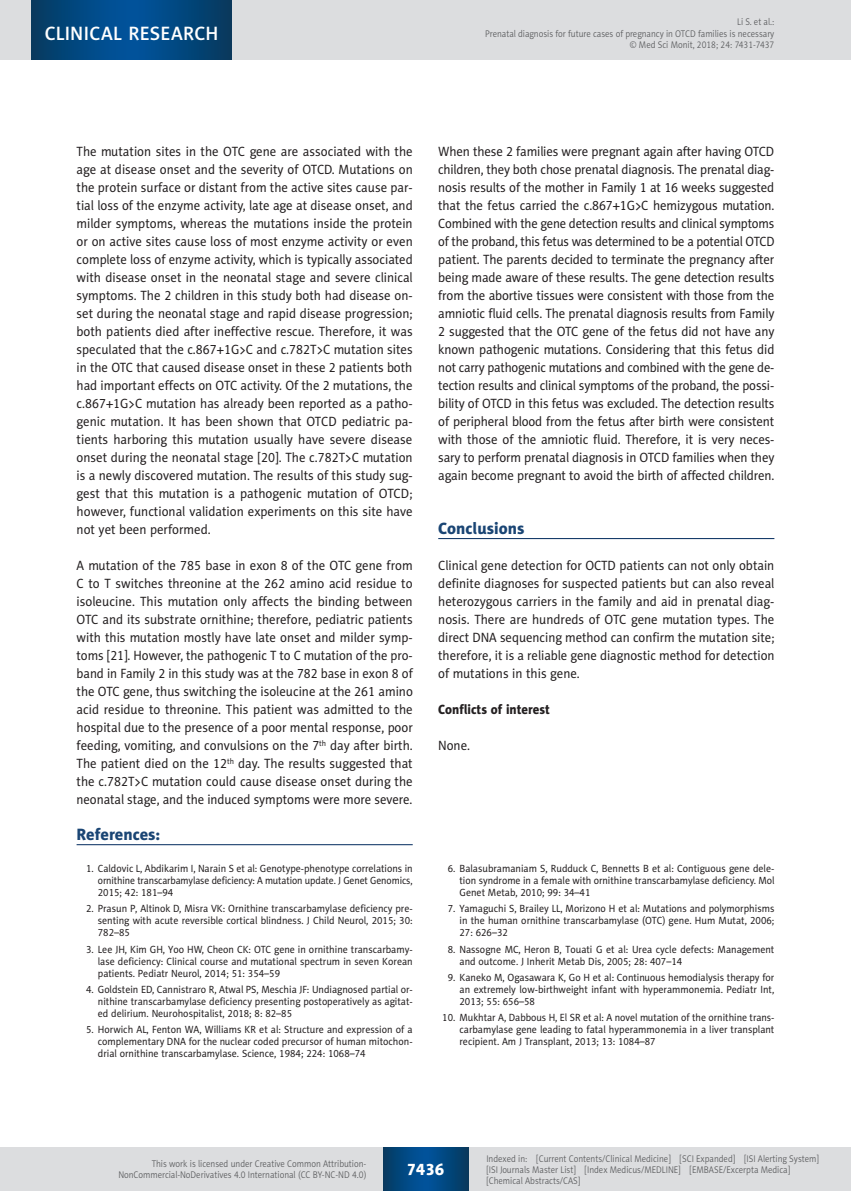
<style>
.page{position:relative;width:851px;height:1191px;background:#fff}
.page>*{position:absolute;margin:0;border:0;box-sizing:border-box;transform-origin:0 0}
.t1{font:19.5px "Naomi Sans EFN Medium";letter-spacing:.015em;color:#fff}
.MSM_Headline_1{font:16.5px "Naomi Sans EFN Heavy";color:#1a4574}
.MSM_Referencje_Tytul{font:16.5px "Naomi Sans EFN Heavy";color:#1a4574}
.t2{font:16.5px "Naomi Sans EFN Heavy";color:#fff}
.MSM_Body{font:13.5px/18px "Naomi Sans EFN";color:#231f20;text-align:justify;scale:.95 1}
.MSM_Headline_2{font:13.5px "Naomi Sans EFN Heavy";color:#231f20;scale:.95 1}
.MSM_Referencje_punkt{font:10.5px/12px "Naomi Sans EFN";color:#231f20;text-align:justify;scale:.95 1}
.MSM_Referencje_punkt-2{font:10.5px/12px "Naomi Sans EFN";color:#231f20;text-align:justify;scale:.94 1}
.t3{font:9.75px/11.2px "Naomi Sans EFN Light";color:#57585a;text-align:right;scale:.9 1}
</style>
<div class="page">
<hr style="left:438px;top:538px;width:336px;height:1px;background:#00295c">
<hr style="left:77px;top:844px;width:335px;height:1px;background:#00295c">
<div style="left:0;top:1148px;width:850px;height:43px;background:#dcdddf"></div>
<svg style="left:383px;top:1147px;width:85px;height:43px"></svg>
<div style="left:0;top:0;width:850px;height:60px;background:#dcdddf"></div>
<hr style="left:850px;top:0;width:1px;height:60px;background:#dcdddf">
<svg style="left:32px;top:0;width:200px;height:60px"></svg>
<h1 class="t1" style="left:45px;top:22px;width:175px">CLINICAL RESEARCH</h1>
<p class="t3" style="left:485px;top:16px;width:323px">Li S. et al.:<br>Prenatal diagnosis for future cases of pregnancy in OTCD families is necessary © Med Sci Monit, 2018; 24: 7431-7437</p>
<p class="MSM_Body" style="left:77px;top:142px;width:355px">The mutation sites in the OTC gene are associated with the age at disease onset and the severity of OTCD. Mutations on the protein surface or distant from the active sites cause par&shy;tial loss of the enzyme activity, late age at disease onset, and milder symptoms, whereas the mutations inside the protein or on active sites cause loss of most enzyme activity or even complete loss of enzyme activity, which is typically associated with disease onset in the neonatal stage and severe clinical symptoms. The 2 children in this study both had disease on&shy;set during the neonatal stage and rapid disease progression; both patients died after ineffective rescue. Therefore, it was speculated that the c.867+1G&gt;C and c.782T&gt;C mutation sites in the OTC that caused disease onset in these 2 patients both had important effects on OTC activity. Of the 2 mutations, the c.867+1G&gt;C mutation has already been reported as a patho&shy;genic mutation. It has been shown that OTCD pediatric pa&shy;tients harboring this mutation usually have severe disease onset during the neonatal stage [20]. The c.782T&gt;C mutation is a newly discovered mutation. The results of this study sug&shy;gest that this mutation is a pathogenic mutation of OTCD; however, functional validation experiments on this site have not yet been performed.</p>
<p class="MSM_Body" style="left:77px;top:556px;width:355px">A mutation of the 785 base in exon 8 of the OTC gene from C to T switches threonine at the 262 amino acid residue to isoleucine. This mutation only affects the binding between OTC and its substrate ornithine; therefore, pediatric patients with this mutation mostly have late onset and milder symp&shy;toms [21]. However, the pathogenic T to C mutation of the pro&shy;band in Family 2 in this study was at the 782 base in exon 8 of the OTC gene, thus switching the isoleucine at the 261 amino acid residue to threonine. This patient was admitted to the hospital due to the presence of a poor mental response, poor feeding, vomiting, and convulsions on the 7<sup>th</sup> day after birth.<br>The patient died on the 12<sup>th</sup> day. The results suggested that the c.782T&gt;C mutation could cause disease onset during the neonatal stage, and the induced symptoms were more severe.</p>
<p class="MSM_Referencje_Tytul" style="left:77px;top:824px;width:85px">References:</p>
<p class="MSM_Referencje_punkt" style="left:98px;top:862px;width:333px;text-indent:-12px">1. Caldovic L, Abdikarim I, Narain S et al: Genotype-phenotype correlations in ornithine transcarbamylase deficiency: A mutation update. J Genet Genomics, 2015; 42: 181–94</p>
<p class="MSM_Referencje_punkt" style="left:98px;top:903px;width:333px;text-indent:-12px">2. Prasun P, Altinok D, Misra VK: Ornithine transcarbamylase deficiency pre&shy;senting with acute reversible cortical blindness. J Child Neurol, 2015; 30:<br>782–85</p>
<p class="MSM_Referencje_punkt" style="left:98px;top:943px;width:333px;text-indent:-12px">3. Lee JH, Kim GH, Yoo HW, Cheon CK: OTC gene in ornithine transcarbamy&shy;lase deficiency: Clinical course and mutational spectrum in seven Korean patients. Pediatr Neurol, 2014; 51: 354–59</p>
<p class="MSM_Referencje_punkt" style="left:98px;top:983px;width:333px;text-indent:-12px">4. Goldstein ED, Cannistraro R, Atwal PS, Meschia JF: Undiagnosed partial or&shy;nithine transcarbamylase deficiency presenting postoperatively as agitat&shy;ed delirium. Neurohospitalist, 2018; 8: 82–85</p>
<p class="MSM_Referencje_punkt" style="left:98px;top:1023px;width:333px;text-indent:-12px">5. Horwich AL, Fenton WA, Williams KR et al: Structure and expression of a complementary DNA for the nuclear coded precursor of human mitochon&shy;drial ornithine transcarbamylase. Science, 1984; 224: 1068–74</p>
<p class="MSM_Body" style="left:438px;top:142px;width:355px">When these 2 families were pregnant again after having OTCD children, they both chose prenatal diagnosis. The prenatal diag&shy;nosis results of the mother in Family 1 at 16 weeks suggested that the fetus carried the c.867+1G&gt;C hemizygous mutation.<br>Combined with the gene detection results and clinical symptoms of the proband, this fetus was determined to be a potential OTCD patient. The parents decided to terminate the pregnancy after being made aware of these results. The gene detection results from the abortive tissues were consistent with those from the amniotic fluid cells. The prenatal diagnosis results from Family 2 suggested that the OTC gene of the fetus did not have any known pathogenic mutations. Considering that this fetus did not carry pathogenic mutations and combined with the gene de&shy;tection results and clinical symptoms of the proband, the possi&shy;bility of OTCD in this fetus was excluded. The detection results of peripheral blood from the fetus after birth were consistent with those of the amniotic fluid. Therefore, it is very neces&shy;sary to perform prenatal diagnosis in OTCD families when they again become pregnant to avoid the birth of affected children.</p>
<p class="MSM_Headline_1" style="left:438px;top:518px;width:88px">Conclusions</p>
<p class="MSM_Body" style="left:438px;top:556px;width:355px">Clinical gene detection for OCTD patients can not only obtain definite diagnoses for suspected patients but can also reveal heterozygous carriers in the family and aid in prenatal diag&shy;nosis. There are hundreds of OTC gene mutation types. The direct DNA sequencing method can confirm the mutation site; therefore, it is a reliable gene diagnostic method for detection of mutations in this gene.</p>
<p class="MSM_Headline_2" style="left:438px;top:701px;width:119px">Conflicts of interest</p>
<p class="MSM_Body" style="left:438px;top:736px;width:35px">None.</p>
<p class="MSM_Referencje_punkt" style="left:459px;top:862px;width:333px;text-indent:-12px">6. Balasubramaniam S, Rudduck C, Bennetts B et al: Contiguous gene dele&shy;tion syndrome in a female with ornithine transcarbamylase deficiency. Mol Genet Metab, 2010; 99: 34–41</p>
<p class="MSM_Referencje_punkt" style="left:459px;top:903px;width:333px;text-indent:-12px">7. Yamaguchi S, Brailey LL, Morizono H et al: Mutations and polymorphisms in the human ornithine transcarbamylase (OTC) gene. Hum Mutat, 2006; 27: 626–32</p>
<p class="MSM_Referencje_punkt" style="left:459px;top:943px;width:333px;text-indent:-12px">8. Nassogne MC, Heron B, Touati G et al: Urea cycle defects: Management and outcome. J Inherit Metab Dis, 2005; 28: 407–14</p>
<p class="MSM_Referencje_punkt" style="left:459px;top:971px;width:333px;text-indent:-12px">9. Kaneko M, Ogasawara K, Go H et al: Continuous hemodialysis therapy for an extremely low-birthweight infant with hyperammonemia. Pediatr Int, 2013; 55: 656–58</p>
<p class="MSM_Referencje_punkt-2" style="left:459px;top:1011px;width:336px;text-indent:-17px">10. Mukhtar A, Dabbous H, El SR et al: A novel mutation of the ornithine trans&shy;carbamylase gene leading to fatal hyperammonemia in a liver transplant recipient. Am J Transplant, 2013; 13: 1084–87</p>
<p class="t3" style="left:118px;top:1158px;width:277px">This work is licensed under Creative Common Attribution-<br>NonCommercial-NoDerivatives 4.0 International (CC BY-NC-ND 4.0)</p>
<p class="t2" style="left:406px;top:1159px;width:39px">7436</p>
<p class="t3" style="left:486px;top:1152px;width:371px;text-align:left">Indexed in: [Current Contents/Clinical Medicine] [SCI Expanded] [ISI Alerting System] [ISI Journals Master List] [Index Medicus/MEDLINE] [EMBASE/Excerpta Medica] [Chemical Abstracts/CAS]</p>
</div>
